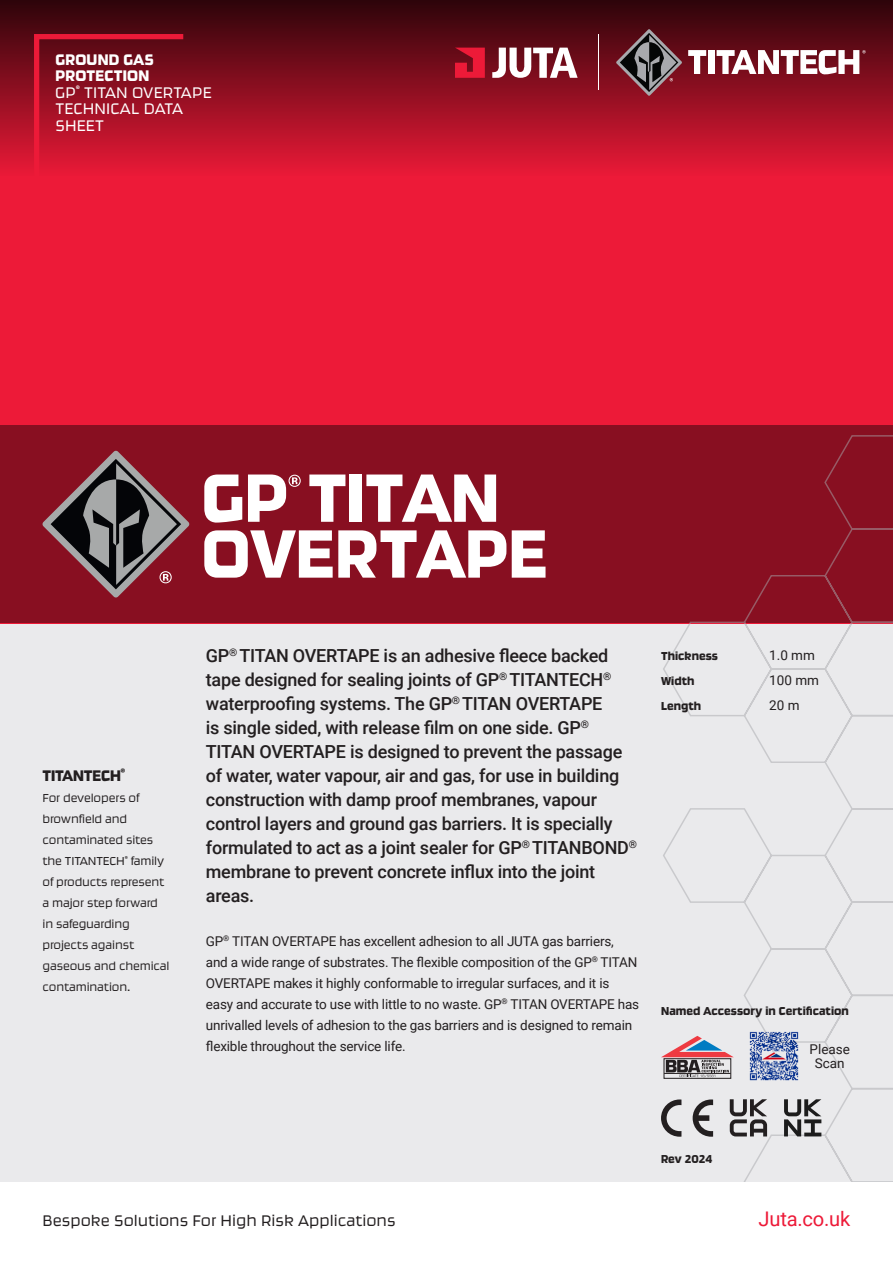
<style>
.page{position:relative;width:893px;height:1263px;background:#fff}
.page>*{position:absolute;margin:0;border:0;box-sizing:border-box;transform-origin:0 0}
.t1{font:20.1px "Roboto";letter-spacing:-.01em;color:#ed1a38}
.t2{font:500 18px/24px "Roboto";letter-spacing:-.015em;color:#231f20}
.t3{font:300 18px/16.5px "Ginger Pro";letter-spacing:.01em;color:#fff}
.t4{font:300 18px "Ginger Pro";color:#231f20}
.t5{font:18px "Ginger Pro";letter-spacing:-.01em;color:#231f20}
.t6{font:13.5px/21px "Roboto";letter-spacing:-.015em;color:#231f20}
.t7{font:300 13.5px/21px "Ginger Pro";letter-spacing:-.01em;color:#231f20}
.t8{font:13.5px "Ginger Pro";color:#231f20}
.s1{font-weight:400}
</style>
<div class="page">
<div style="left:0;top:425px;width:893px;height:756px;background:#eaeaec"></div>
<div style="left:0;top:0;width:893px;height:623px;background:#ed1a38"></div>
<div style="left:0;top:0;width:893px;height:176px;background:linear-gradient(to bottom,#2d040a,#e91937)"></div>
<div style="left:0;top:425px;width:893px;height:198px;background:#880f21"></div>
<svg style="left:31px;top:31px;width:158px;height:145px;background:#a31126"></svg>
<svg style="left:455px;top:48px;width:30px;height:30px"></svg>
<svg style="left:492px;top:48px;width:86px;height:30px;background:#bc8d93"></svg>
<svg style="left:616px;top:29px;width:66px;height:67px;background:#683840"></svg>
<svg style="left:688px;top:50px;width:18px;height:24px"></svg>
<div style="left:708px;top:50px;width:6px;height:24px;background:#fff"></div>
<svg style="left:717px;top:50px;width:149px;height:24px;background:#c1959b"></svg>
<hr style="left:598px;top:34px;width:1px;height:56px;background:#fff">
<svg style="left:655px;top:435px;width:238px;height:746px"></svg>
<svg style="left:42px;top:450px;width:148px;height:148px"></svg>
<svg style="left:204px;top:474px;width:38px;height:49px"></svg>
<svg style="left:248px;top:474px;width:53px;height:48px"></svg>
<svg style="left:309px;top:474px;width:36px;height:48px"></svg>
<div style="left:350px;top:474px;width:12px;height:48px;background:#fff"></div>
<svg style="left:366px;top:474px;width:130px;height:48px"></svg>
<svg style="left:204px;top:530px;width:302px;height:48px"></svg>
<svg style="left:512px;top:530px;width:33px;height:48px"></svg>
<svg style="left:730px;top:1099px;width:37px;height:37px"></svg>
<svg style="left:661px;top:1099px;width:20px;height:38px"></svg>
<svg style="left:693px;top:1099px;width:20px;height:38px"></svg>
<svg style="left:784px;top:1099px;width:37px;height:37px"></svg>
<svg style="left:661px;top:1036px;width:73px;height:41px"></svg>
<img style="left:748px;top:1030px;width:51px;height:51px">
<p class="t3" style="left:55px;top:51px;width:158px"><span class="s1">GROUND GAS<br>PROTECTION<br></span>GP<sup>®</sup> TITAN OVERTAPE<br>TECHNICAL DATA<br>SHEET</p>
<p class="t5" style="left:43px;top:765px;width:84px">TITANTECH<sup>®</sup></p>
<p class="t7" style="left:43px;top:787px;width:129px">For developers of brownfield and contaminated sites the TITANTECH<sup>®</sup> family of products represent a major step forward in safeguarding projects against gaseous and chemical contamination.</p>
<p class="t2" style="left:206px;top:643px;width:433px">GP<sup>®</sup> TITAN OVERTAPE is an adhesive fleece backed tape designed for sealing joints of GP<sup>®</sup> TITANTECH<sup>® </sup>waterproofing systems. The GP<sup>®</sup> TITAN OVERTAPE<br>is single sided, with release film on one side. GP<sup>® </sup>TITAN OVERTAPE is designed to prevent the passage of water, water vapour, air and gas, for use in building construction with damp proof membranes, vapour control layers and ground gas barriers. It is specially formulated to act as a joint sealer for GP<sup>®</sup> TITANBOND<sup>® </sup>membrane to prevent concrete influx into the joint areas.</p>
<p class="t6" style="left:206px;top:930px;width:435px">GP<sup>®</sup> TITAN OVERTAPE has excellent adhesion to all JUTA gas barriers, and a wide range of substrates. The flexible composition of the GP<sup>®</sup> TITAN OVERTAPE makes it highly conformable to irregular surfaces, and it is easy and accurate to use with little to no waste. GP<sup>®</sup> TITAN OVERTAPE has unrivalled levels of adhesion to the gas barriers and is designed to remain flexible throughout the service life.</p>
<p class="t8" style="left:661px;top:647px;width:58px">Thickness</p>
<p class="t6" style="left:769px;top:644px;width:47px">1.0 mm</p>
<p class="t8" style="left:661px;top:672px;width:35px">Width</p>
<p class="t6" style="left:769px;top:669px;width:51px">100 mm</p>
<p class="t8" style="left:661px;top:697px;width:42px">Length</p>
<p class="t6" style="left:769px;top:694px;width:32px">20 m</p>
<p class="t8" style="left:661px;top:1002px;width:189px">Named Accessory in Certification</p>
<p class="t6" style="left:810px;top:1042px;width:42px;line-height:13.5px;text-align:center">Please<br>Scan</p>
<p class="t8" style="left:661px;top:1151px;width:53px">Rev 2024</p>
<p class="t4" style="left:43px;top:1210px;width:355px">Bespoke Solutions For High Risk Applications</p>
<p class="t1" style="left:758px;top:1205px;width:93px">Juta.co.uk</p>
</div>
